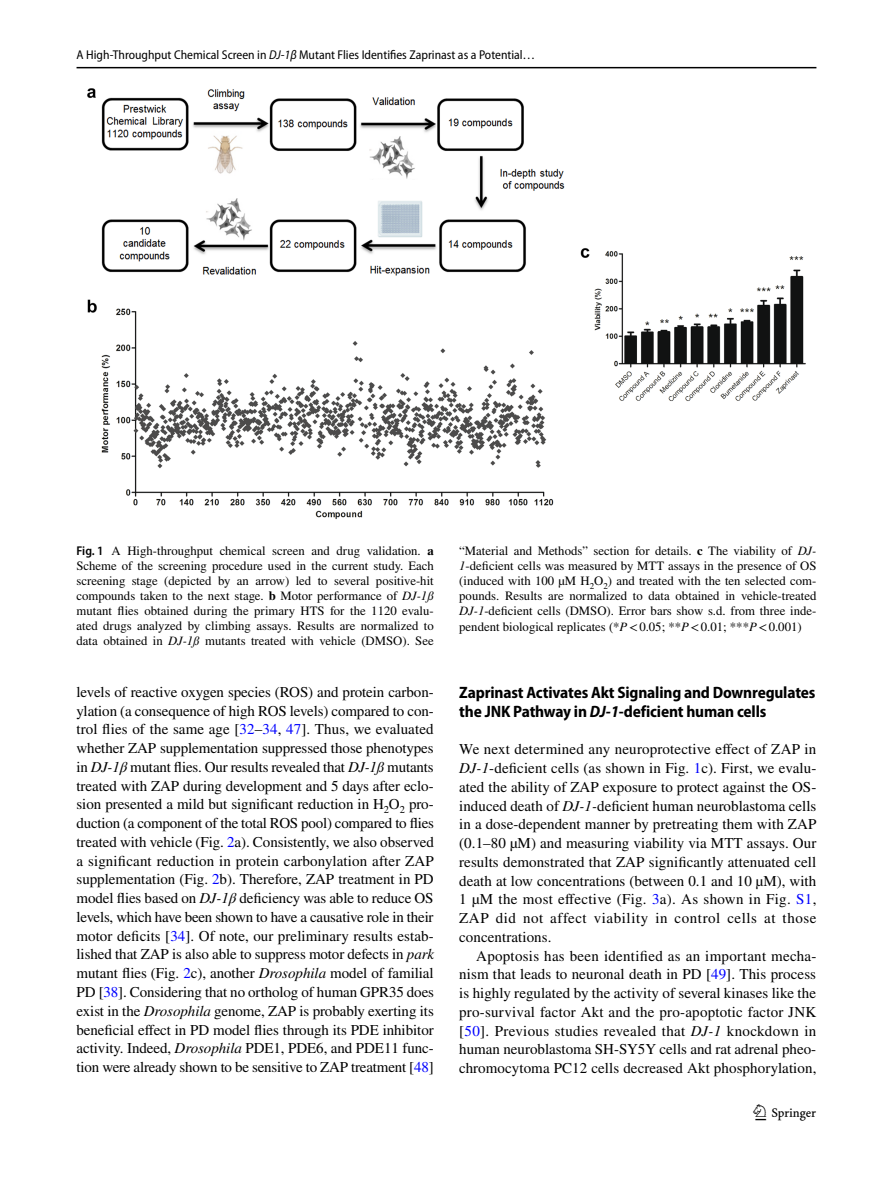
<style>
.page{position:relative;width:893px;height:1187px;background:#fff}
.page>*{position:absolute;margin:0;border:0;box-sizing:border-box;transform-origin:0 0}
.t1{font:22.5px "Springnew Regular 3";color:#000}
.t2{font:700 semi-condensed 16.5px/18.8px "Myriad Pro";letter-spacing:-.01em;color:#000}
.t3{font:15px/18.8px "STIX";letter-spacing:.005em;color:#000;text-align:justify}
.t4{font:12.75px/15px "STIX";color:#000;text-align:justify}
.t5{font:12.75px "Myriad Pro Semi Cn 3";color:#000}
.s1{font-family:"Myriad Pro";font-style:italic;font-stretch:semi-condensed}
.s2{font-family:"Myriad Pro";font-weight:600;font-stretch:semi-condensed}
.s3{font-weight:700}
.s4{font-style:italic}
.s5{color:#00f}
</style>
<div class="page">
<hr style="left:77px;top:67px;width:739px;height:1px;background:#000">
<img style="left:87px;top:88px;width:719px;height:432px">
<p class="t5" style="left:77px;top:48px;width:460px">A High‑Throughput Chemical Screen in <span class="s1">DJ‑1β</span> Mutant Flies Identifies Zaprinast as a Potential…</p>
<p class="t4" style="left:77px;top:544px;width:359px"><span class="s2">Fig. 1</span> A High-throughput chemical screen and drug validation. <span class="s3">a </span>Scheme of the screening procedure used in the current study. Each screening stage (depicted by an arrow) led to several positive-hit compounds taken to the next stage. <span class="s3">b</span> Motor performance of <span class="s4">DJ-1ß </span>mutant flies obtained during the primary HTS for the 1120 evalu&shy;ated drugs analyzed by climbing assays. Results are normalized to data obtained in <span class="s4">DJ-1ß</span> mutants treated with vehicle (DMSO). See</p>
<p class="t4" style="left:459px;top:544px;width:359px">“Material and Methods” section for details. <span class="s3">c</span> The viability of <span class="s4">DJ-1</span>-deficient cells was measured by MTT assays in the presence of OS (induced with 100 µM H<sub>2</sub>O<sub>2</sub>) and treated with the ten selected com&shy;pounds. Results are normalized to data obtained in vehicle-treated <span class="s4">DJ-1</span>-deficient cells (DMSO). Error bars show s.d. from three inde&shy;pendent biological replicates (*<span class="s4">P</span>&lt;0.05; **<span class="s4">P</span>&lt;0.01; ***<span class="s4">P</span>&lt;0.001)</p>
<p class="t3" style="left:77px;top:683px;width:359px">levels of reactive oxygen species (ROS) and protein carbon&shy;ylation (a consequence of high ROS levels) compared to con&shy;trol flies of the same age [<span class="s5">32</span>–<span class="s5">34</span>, <span class="s5">47</span>]. Thus, we evaluated whether ZAP supplementation suppressed those phenotypes in <span class="s4">DJ-1β</span> mutant flies. Our results revealed that <span class="s4">DJ-1ß</span> mutants treated with ZAP during development and 5 days after eclo&shy;sion presented a mild but significant reduction in H<sub>2</sub>O<sub>2</sub> pro&shy;duction (a component of the total ROS pool) compared to flies treated with vehicle (Fig. <span class="s5">2</span>a). Consistently, we also observed a significant reduction in protein carbonylation after ZAP supplementation (Fig. <span class="s5">2</span>b). Therefore, ZAP treatment in PD model flies based on <span class="s4">DJ-1β</span> deficiency was able to reduce OS levels, which have been shown to have a causative role in their motor deficits [<span class="s5">34</span>]. Of note, our preliminary results estab&shy;lished that ZAP is also able to suppress motor defects in <span class="s4">park </span>mutant flies (Fig. <span class="s5">2</span>c), another <span class="s4">Drosophila</span> model of familial PD [<span class="s5">38</span>]. Considering that no ortholog of human GPR35 does exist in the <span class="s4">Drosophila</span> genome, ZAP is probably exerting its beneficial effect in PD model flies through its PDE inhibitor activity. Indeed, <span class="s4">Drosophila</span> PDE1, PDE6, and PDE11 func&shy;tion were already shown to be sensitive to ZAP treatment [<span class="s5">48</span>]</p>
<p class="t2" style="left:459px;top:683px;width:358px">Zaprinast Activates Akt Signaling and Downregulates the JNK Pathway in <span class="s4">DJ‑1</span>‑deficient human cells</p>
<p class="t3" style="left:459px;top:740px;width:359px">We next determined any neuroprotective effect of ZAP in <span class="s4">DJ-1</span>-deficient cells (as shown in Fig. <span class="s5">1</span>c). First, we evalu&shy;ated the ability of ZAP exposure to protect against the OS&shy;induced death of <span class="s4">DJ-1-</span>deficient human neuroblastoma cells in a dose-dependent manner by pretreating them with ZAP (0.1–80 µM) and measuring viability via MTT assays. Our results demonstrated that ZAP significantly attenuated cell death at low concentrations (between 0.1 and 10 µM), with 1 µM the most effective (Fig. <span class="s5">3</span>a). As shown in Fig. <span class="s5">S1</span>, ZAP did not affect viability in control cells at those concentrations.</p>
<p class="t3" style="left:459px;top:947px;width:359px;text-indent:17px">Apoptosis has been identified as an important mecha&shy;nism that leads to neuronal death in PD [<span class="s5">49</span>]. This process is highly regulated by the activity of several kinases like the pro-survival factor Akt and the pro-apoptotic factor JNK [<span class="s5">50</span>]. Previous studies revealed that <span class="s4">DJ-1</span> knockdown in human neuroblastoma SH-SY5Y cells and rat adrenal pheo&shy;chromocytoma PC12 cells decreased Akt phosphorylation,</p>
<h1 class="t1" style="left:755px;top:1104px;width:62px">1 3</h1>
</div>
